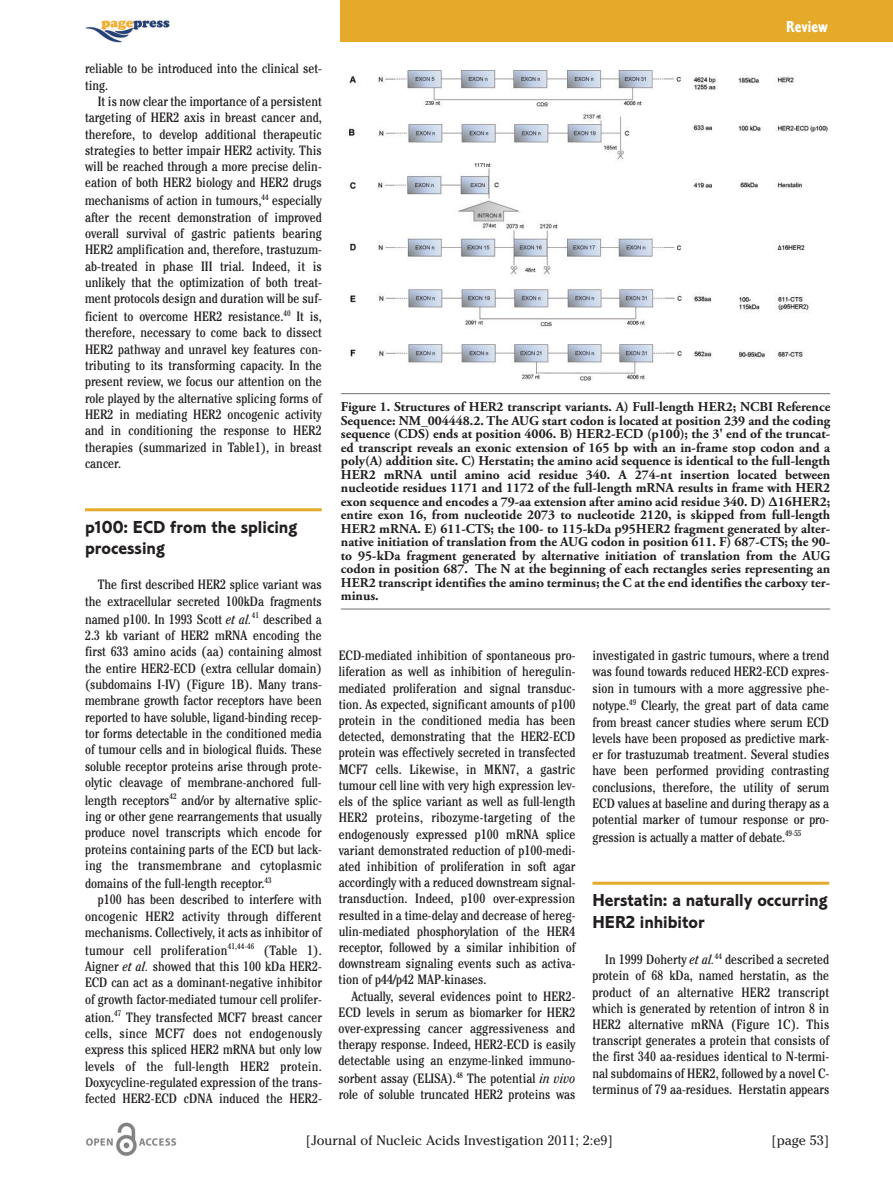
<style>
.page{position:relative;width:893px;height:1191px;background:#fff}
.page>*{position:absolute;margin:0;border:0;box-sizing:border-box;transform-origin:0 0}
.t1{font:18px/21.8px "Corinthian Bold Plain";color:#231f20}
.t2{font:16.5px "Corinthian Bold Condensed Plain";color:#fff}
.t3{font:condensed 13.5px/16.4px "Cheltenham";color:#231f20;text-align:justify}
.t4{font:700 13.5px/13.5px "Adobe Garamond Pro";color:#231f20;text-align:justify}
.t5{font:13.5px "Cheltenham";color:#231f20}
.s1{font-style:italic}
</style>
<div class="page">
<hr style="left:85px;top:508px;width:237px;height:3px;background:#e6aa2a">
<hr style="left:592px;top:881px;width:237px;height:3px;background:#e6aa2a">
<div style="left:340px;top:0;width:553px;height:42px;background:#e6aa2a"></div>
<img style="left:86px;top:1123px;width:91px;height:33px">
<img style="left:85px;top:19px;width:85px;height:24px">
<img style="left:347px;top:70px;width:481px;height:311px">
<hr style="left:341px;top:393px;width:489px;height:1px;background:#6c6d70">
<hr style="left:341px;top:608px;width:489px;height:1px;background:#6c6d70">
<p class="t3" style="left:85px;top:62px;width:238px">reliable to be introduced into the clinical set&shy;ting.</p>
<p class="t3" style="left:85px;top:94px;width:238px;text-indent:13px">It is now clear the importance of a persistent targeting of HER2 axis in breast cancer and, therefore, to develop additional therapeutic strategies to better impair HER2 activity. This will be reached through a more precise delin&shy;eation of both HER2 biology and HER2 drugs</p>
<p class="t3" style="left:85px;top:194px;width:238px">mechanisms of action in tumours,<sup>44</sup> especially after the recent demonstration of improved overall survival of gastric patients bearing HER2 amplification and, therefore, trastuzum&shy;ab-treated in phase III trial. Indeed, it is unlikely that the optimization of both treat&shy;ment protocols design and duration will be suf-</p>
<p class="t3" style="left:85px;top:310px;width:238px">ficient to overcome HER2 resistance.<sup>40</sup> It is, therefore, necessary to come back to dissect HER2 pathway and unravel key features con&shy;tributing to its transforming capacity. In the present review, we focus our attention on the role played by the alternative splicing forms of HER2 in mediating HER2 oncogenic activity and in conditioning the response to HER2 therapies (summarized in Table1), in breast cancer.</p>
<h1 class="t1" style="left:85px;top:517px;width:214px">p100: ECD from the splicing processing</h1>
<p class="t3" style="left:85px;top:578px;width:238px;text-align:right">The first described HER2 splice variant was the extracellular secreted 100kDa fragments</p>
<p class="t3" style="left:85px;top:612px;width:238px">named p100. In 1993 Scott <span class="s1">et al.</span><sup>41</sup> described a 2.3 kb variant of HER2 mRNA encoding the first 633 amino acids (aa) containing almost the entire HER2-ECD (extra cellular domain) (subdomains I-IV) (Figure 1B). Many trans&shy;membrane growth factor receptors have been reported to have soluble, ligand-binding recep&shy;tor forms detectable in the conditioned media of tumour cells and in biological fluids. These soluble receptor proteins arise through prote&shy;olytic cleavage of membrane-anchored full-</p>
<p class="t3" style="left:85px;top:793px;width:238px">length receptors<sup>42</sup> and/or by alternative splic&shy;ing or other gene rearrangements that usually produce novel transcripts which encode for proteins containing parts of the ECD but lack&shy;ing the transmembrane and cytoplasmic</p>
<p class="t3" style="left:85px;top:876px;width:188px">domains of the full-length receptor.<sup>43</sup></p>
<p class="t3" style="left:98px;top:892px;width:226px">p100 has been described to interfere with</p>
<p class="t3" style="left:85px;top:909px;width:238px">oncogenic HER2 activity through different</p>
<p class="t3" style="left:85px;top:925px;width:238px">mechanisms. Collectively, it acts as inhibitor of</p>
<p class="t3" style="left:85px;top:943px;width:238px">tumour cell proliferation<sup>41,44-46</sup> (Table 1).<br>Aigner <span class="s1">et al.</span> showed that this 100 kDa HER2- ECD can act as a dominant-negative inhibitor of growth factor-mediated tumour cell prolifer-</p>
<p class="t3" style="left:85px;top:1010px;width:238px">ation.<sup>47</sup> They transfected MCF7 breast cancer cells, since MCF7 does not endogenously express this spliced HER2 mRNA but only low levels of the full-length HER2 protein.<br>Doxycycline-regulated expression of the trans&shy;fected HER2-ECD cDNA induced the HER2-</p>
<p class="t2" style="left:786px;top:21px;width:43px">Review</p>
<p class="t4" style="left:341px;top:401px;width:491px">Figure 1. Structures of HER2 transcript variants. A) Full-length HER2; NCBI Reference Sequence: NM_004448.2. The AUG start codon is located at position 239 and the coding sequence (CDS) ends at position 4006. B) HER2-ECD (p100); the 3' end of the truncat&shy;ed transcript reveals an exonic extension of 165 bp with an in-frame stop codon and a poly(A) addition site. C) Herstatin; the amino acid sequence is identical to the full-length HER2 mRNA until amino acid residue 340. A 274-nt insertion located between nucleotide residues 1171 and 1172 of the full-length mRNA results in frame with HER2 exon sequence and encodes a 79-aa extension after amino acid residue 340. D) Δ16HER2; entire exon 16, from nucleotide 2073 to nucleotide 2120, is skipped from full-length HER2 mRNA. E) 611-CTS; the 100- to 115-kDa p95HER2 fragment generated by alter&shy;native initiation of translation from the AUG codon in position 611. F) 687-CTS; the 90- to 95-kDa fragment generated by alternative initiation of translation from the AUG codon in position 687. The N at the beginning of each rectangles series representing an HER2 transcript identifies the amino terminus; the C at the end identifies the carboxy ter&shy;minus.</p>
<p class="t3" style="left:339px;top:649px;width:238px">ECD-mediated inhibition of spontaneous pro&shy;liferation as well as inhibition of heregulin&shy;mediated proliferation and signal transduc&shy;tion. As expected, significant amounts of p100 protein in the conditioned media has been detected, demonstrating that the HER2-ECD protein was effectively secreted in transfected MCF7 cells. Likewise, in MKN7, a gastric tumour cell line with very high expression lev&shy;els of the splice variant as well as full-length HER2 proteins, ribozyme-targeting of the endogenously expressed p100 mRNA splice variant demonstrated reduction of p100-medi&shy;ated inhibition of proliferation in soft agar accordingly with a reduced downstream signal&shy;transduction. Indeed, p100 over-expression resulted in a time-delay and decrease of hereg&shy;ulin-mediated phosphorylation of the HER4 receptor, followed by a similar inhibition of downstream signaling events such as activa&shy;tion of p44/p42 MAP-kinases.</p>
<p class="t3" style="left:339px;top:989px;width:238px;text-indent:13px">Actually, several evidences point to HER2- ECD levels in serum as biomarker for HER2 over-expressing cancer aggressiveness and therapy response. Indeed, HER2-ECD is easily detectable using an enzyme-linked immuno -</p>
<p class="t3" style="left:339px;top:1071px;width:238px">sorbent assay (ELISA).<sup>48</sup> The potential <span class="s1">in vivo </span>role of soluble truncated HER2 proteins was</p>
<p class="t3" style="left:592px;top:649px;width:238px">investigated in gastric tumours, where a trend was found towards reduced HER2-ECD expres&shy;sion in tumours with a more aggressive phe-</p>
<p class="t3" style="left:592px;top:699px;width:238px">notype.<sup>49</sup> Clearly, the great part of data came from breast cancer studies where serum ECD levels have been proposed as predictive mark&shy;er for trastuzumab treatment. Several studies have been performed providing contrasting conclusions, therefore, the utility of serum ECD values at baseline and during therapy as a potential marker of tumour response or pro-</p>
<p class="t3" style="left:592px;top:830px;width:210px">gression is actually a matter of debate.<sup>49-55</sup></p>
<h1 class="t1" style="left:592px;top:891px;width:236px">Herstatin: a naturally occurring<br>HER2 inhibitor</h1>
<p class="t3" style="left:592px;top:952px;width:238px;text-indent:13px">In 1999 Doherty <span class="s1">et al.</span><sup>44</sup> described a secreted protein of 68 kDa, named herstatin, as the product of an alternative HER2 transcript which is generated by retention of intron 8 in HER2 alternative mRNA (Figure 1C). This transcript generates a protein that consists of the first 340 aa-residues identical to N-termi&shy;nal subdomains of HER2, followed by a novel C&shy;terminus of 79 aa-residues. Herstatin appears</p>
<p class="t5" style="left:306px;top:1132px;width:309px">[Journal of Nucleic Acids Investigation 2011; 2:e9]</p>
<p class="t5" style="left:771px;top:1132px;width:59px">[page 53]</p>
</div>
